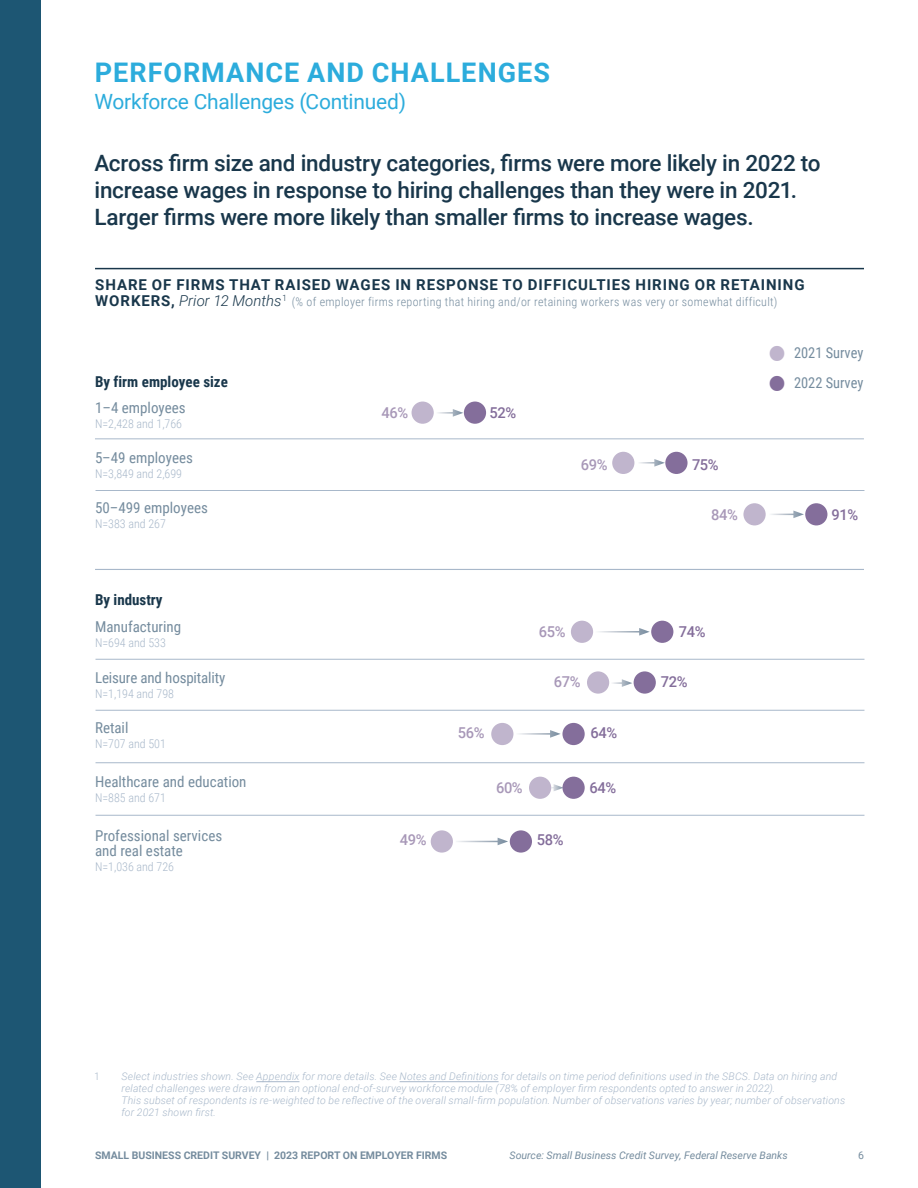
<style>
.page{position:relative;width:918px;height:1188px;background:#fff}
.page>*{position:absolute;margin:0;border:0;box-sizing:border-box;transform-origin:0 0}
.t1{font:700 27px "Roboto";letter-spacing:.04em;color:#2cacdc}
.t2{font:500 22.5px "Roboto";letter-spacing:-.01em;color:#19374b}
.t3{font:21px "Roboto";letter-spacing:-.01em;color:#2cacdc}
.t4{font:15px "Roboto Condensed";color:#758c9e}
.t5{font:700 15px "Roboto";letter-spacing:.06em;color:#19374b}
.t6{font:700 15px "Roboto Condensed";color:#19374b}
.t7{font:500 15px "Roboto";letter-spacing:-.025em;color:#a898b8}
.t8{font:500 15px "Roboto";letter-spacing:-.025em;color:#846e9b}
.t9{font:15px "Roboto Condensed";color:#758c9e;scale:.96 1}
.t10{font:300 12px "Roboto Condensed";letter-spacing:.025em;color:#758c9e}
.t11{font:300 12px "Roboto Condensed";color:#a8b8ca}
.t12{font:italic 300 10.5px/12px "Roboto";letter-spacing:.015em;color:#a8b8ca}
.t13{font:italic 10.5px "Roboto";color:#758c9e}
.t14{font:700 10.5px "Roboto";color:#758c9e}
.t15{font:300 10.5px "Roboto Condensed";color:#a8b8ca}
.t16{font:10.5px "Roboto";color:#758c9e}
.s1{font-family:"Roboto";font-weight:700;font-size:15px;color:#19374b}
.s2{font-family:"Roboto";font-style:italic;font-size:15px;color:#19374b}
</style>
<div class="page">
<div style="left:0;top:0;width:40px;height:1188px;background:#1d5673"></div>
<hr style="left:96px;top:815px;width:768px;height:1px;background:#a8b8ca">
<hr style="left:96px;top:762px;width:768px;height:1px;background:#a8b8ca">
<hr style="left:96px;top:710px;width:768px;height:1px;background:#a8b8ca">
<hr style="left:96px;top:659px;width:768px;height:1px;background:#a8b8ca">
<hr style="left:96px;top:490px;width:768px;height:1px;background:#a8b8ca">
<hr style="left:95px;top:439px;width:769px;height:1px;background:#a8b8ca">
<hr style="left:95px;top:569px;width:769px;height:1px;background:#a8b8ca">
<hr style="left:95px;top:268px;width:769px;height:1px;background:#19374b">
<hr style="left:256px;top:1081px;width:43px;height:1px;background:#a8b8ca">
<hr style="left:400px;top:1081px;width:99px;height:1px;background:#a8b8ca">
<div style="left:412px;top:402px;width:22px;height:22px;background:#c0b5cd;border-radius:50%"></div>
<div style="left:464px;top:402px;width:22px;height:22px;background:#846e9b;border-radius:50%"></div>
<svg style="left:453px;top:409px;width:10px;height:8px"></svg>
<div style="left:612px;top:452px;width:22px;height:22px;background:#c0b5cd;border-radius:50%"></div>
<div style="left:665px;top:452px;width:23px;height:22px;background:#846e9b;border-radius:50%"></div>
<svg style="left:654px;top:459px;width:11px;height:8px"></svg>
<div style="left:805px;top:503px;width:22px;height:22px;background:#846e9b;border-radius:50%"></div>
<div style="left:743px;top:503px;width:23px;height:22px;background:#c0b5cd;border-radius:50%"></div>
<svg style="left:771px;top:511px;width:33px;height:7px"></svg>
<svg style="left:550px;top:784px;width:12px;height:7px"></svg>
<div style="left:562px;top:777px;width:23px;height:22px;background:#846e9b;border-radius:50%"></div>
<div style="left:529px;top:777px;width:22px;height:22px;background:#c0b5cd;border-radius:50%"></div>
<div style="left:571px;top:621px;width:22px;height:22px;background:#c0b5cd;border-radius:50%"></div>
<div style="left:651px;top:621px;width:22px;height:22px;background:#846e9b;border-radius:50%"></div>
<svg style="left:639px;top:628px;width:11px;height:8px"></svg>
<div style="left:634px;top:671px;width:22px;height:23px;background:#846e9b;border-radius:50%"></div>
<div style="left:587px;top:671px;width:22px;height:23px;background:#c0b5cd;border-radius:50%"></div>
<svg style="left:612px;top:679px;width:20px;height:8px"></svg>
<div style="left:491px;top:723px;width:22px;height:22px;background:#c0b5cd;border-radius:50%"></div>
<div style="left:562px;top:723px;width:23px;height:22px;background:#846e9b;border-radius:50%"></div>
<svg style="left:550px;top:730px;width:11px;height:8px"></svg>
<div style="left:431px;top:830px;width:22px;height:23px;background:#c0b5cd;border-radius:50%"></div>
<div style="left:510px;top:830px;width:22px;height:23px;background:#846e9b;border-radius:50%"></div>
<svg style="left:498px;top:838px;width:10px;height:7px"></svg>
<p class="t1" style="left:95px;top:54px;width:457px">PERFORMANCE AND CHALLENGES</p>
<p class="t3" style="left:94px;top:87px;width:313px">Workforce Challenges (Continued)</p>
<p class="t2" style="left:94px;top:148px;width:728px">Across firm size and industry categories, firms were more likely in 2022 to</p>
<p class="t2" style="left:94px;top:175px;width:704px">increase wages in response to hiring challenges than they were in 2021.</p>
<p class="t2" style="left:94px;top:202px;width:661px">Larger firms were more likely than smaller firms to increase wages.</p>
<p class="t5" style="left:95px;top:274px;width:711px">SHARE OF FIRMS THAT RAISED WAGES IN RESPONSE TO DIFFICULTIES HIRING OR RETAINING</p>
<p class="t10" style="left:95px;top:293px;width:684px"><span class="s1">WORKERS,</span> <span class="s2">Prior 12 Months</span><sup>1</sup> (% of employer firms reporting that hiring and/or retaining workers was very or somewhat difficult)</p>
<p class="t9" style="left:794px;top:342px;width:74px">2021 Survey</p>
<p class="t6" style="left:95px;top:371px;width:134px">By firm employee size</p>
<p class="t9" style="left:794px;top:372px;width:74px">2022 Survey</p>
<p class="t4" style="left:95px;top:397px;width:92px">1–4 employees</p>
<p class="t7" style="left:381px;top:403px;width:28px">46%</p>
<p class="t8" style="left:490px;top:403px;width:28px">52%</p>
<p class="t11" style="left:95px;top:416px;width:89px">N=2,428 and 1,766</p>
<p class="t4" style="left:95px;top:447px;width:99px">5–49 employees</p>
<p class="t7" style="left:581px;top:454px;width:28px">69%</p>
<p class="t8" style="left:692px;top:454px;width:28px">75%</p>
<p class="t11" style="left:95px;top:466px;width:89px">N=3,849 and 2,699</p>
<p class="t4" style="left:95px;top:497px;width:114px">50–499 employees</p>
<p class="t7" style="left:711px;top:504px;width:28px">84%</p>
<p class="t8" style="left:831px;top:504px;width:28px">91%</p>
<p class="t11" style="left:95px;top:515px;width:72px">N=383 and 267</p>
<h5 class="t6" style="left:95px;top:590px;width:69px">By industry</h5>
<p class="t4" style="left:95px;top:616px;width:88px">Manufacturing</p>
<p class="t11" style="left:95px;top:634px;width:72px">N=694 and 533</p>
<p class="t4" style="left:95px;top:667px;width:132px">Leisure and hospitality</p>
<p class="t11" style="left:95px;top:685px;width:80px">N=1,194 and 798</p>
<p class="t4" style="left:95px;top:717px;width:35px">Retail</p>
<p class="t11" style="left:95px;top:736px;width:72px">N=707 and 501</p>
<p class="t4" style="left:95px;top:771px;width:153px">Healthcare and education</p>
<p class="t11" style="left:95px;top:790px;width:72px">N=885 and 671</p>
<p class="t4" style="left:95px;top:825px;width:129px">Professional services</p>
<p class="t7" style="left:400px;top:829px;width:28px">49%</p>
<p class="t4" style="left:95px;top:840px;width:89px">and real estate</p>
<p class="t11" style="left:95px;top:859px;width:80px">N=1,036 and 726</p>
<p class="t8" style="left:679px;top:621px;width:28px">74%</p>
<p class="t7" style="left:539px;top:621px;width:28px">65%</p>
<p class="t7" style="left:554px;top:672px;width:28px">67%</p>
<p class="t8" style="left:661px;top:671px;width:28px">72%</p>
<p class="t7" style="left:458px;top:722px;width:28px">56%</p>
<p class="t8" style="left:590px;top:722px;width:28px">64%</p>
<p class="t7" style="left:496px;top:777px;width:28px">60%</p>
<p class="t8" style="left:590px;top:777px;width:28px">64%</p>
<p class="t8" style="left:537px;top:829px;width:28px">58%</p>
<p class="t15" style="left:94px;top:1069px;width:7px">1</p>
<p class="t12" style="left:121px;top:1070px;width:725px">Select industries shown. See Appendix for more details. See Notes and Definitions for details on time period definitions used in the SBCS. Data on hiring and related challenges were drawn from an optional end-of-survey workforce module (78% of employer firm respondents opted to answer in 2022).<br>This subset of respondents is re-weighted to be reflective of the overall small-firm population. Number of observations varies by year; number of observations for 2021 shown first.</p>
<p class="t14" style="left:95px;top:1148px;width:354px">SMALL BUSINESS CREDIT SURVEY | 2023 REPORT ON EMPLOYER FIRMS</p>
<p class="t13" style="left:510px;top:1148px;width:280px">Source: Small Business Credit Survey, Federal Reserve Banks</p>
<p class="t16" style="left:858px;top:1148px;width:7px">6</p>
</div>
